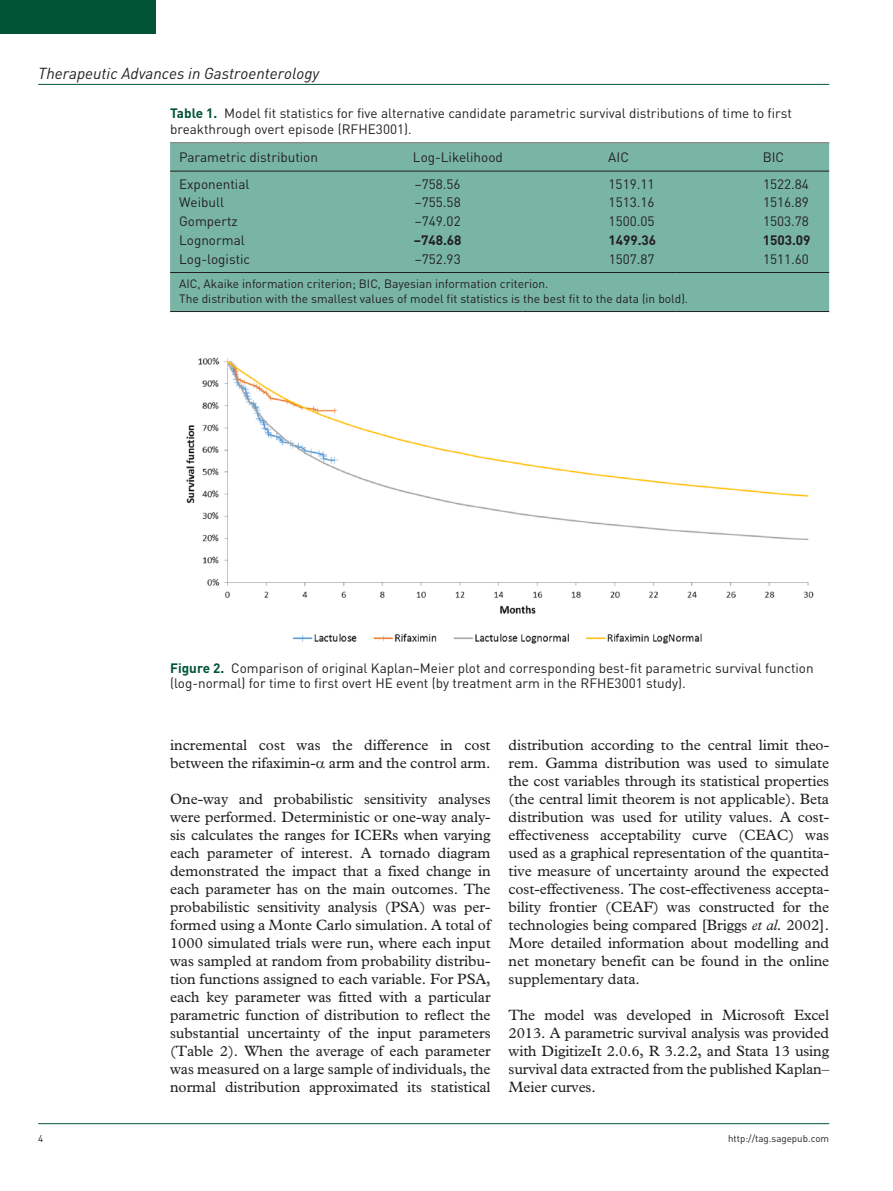
<style>
.page{position:relative;width:893px;height:1191px;background:#fff}
.page>*{position:absolute;margin:0;border:0;box-sizing:border-box;transform-origin:0 0}
.t1{font:italic 15.75px "DIN";color:#231f20}
.t2{font:15px/18px "Plantin Std";letter-spacing:-.005em;color:#231f20;text-align:justify}
.t3{font:13.5px/15.8px "DIN";color:#231f20}
.t4{font:700 13.5px "DIN";color:#231f20}
.t5{font:12px/14.2px "DIN";color:#231f20}
.t6{font:9.75px "DIN";color:#231f20}
.s1{font-weight:700;color:#015436}
.s2{font-style:italic}
</style>
<div class="page">
<hr style="left:38px;top:84px;width:791px;height:1px;background:#015436">
<hr style="left:38px;top:1123px;width:791px;height:1px;background:#015436">
<div style="left:0;top:0;width:155px;height:34px;background:#015436"></div>
<img style="left:186px;top:357px;width:628px;height:287px">
<div style="left:170px;top:143px;width:659px;height:168px;background:#78b5a5"></div>
<hr style="left:170px;top:171px;width:157px;height:1px;background:#231f20">
<hr style="left:327px;top:171px;width:195px;height:1px;background:#231f20">
<hr style="left:522px;top:171px;width:155px;height:1px;background:#231f20">
<hr style="left:677px;top:171px;width:152px;height:1px;background:#231f20">
<hr style="left:170px;top:272px;width:157px;height:1px;background:#231f20">
<hr style="left:327px;top:272px;width:195px;height:1px;background:#231f20">
<hr style="left:522px;top:272px;width:155px;height:1px;background:#231f20">
<hr style="left:677px;top:272px;width:152px;height:1px;background:#231f20">
<hr style="left:170px;top:311px;width:157px;height:1px;background:#231f20">
<hr style="left:327px;top:311px;width:195px;height:1px;background:#231f20">
<hr style="left:522px;top:311px;width:155px;height:1px;background:#231f20">
<hr style="left:677px;top:311px;width:152px;height:1px;background:#231f20">
<p class="t1" style="left:38px;top:63px;width:282px">Therapeutic Advances in Gastroenterology</p>
<p class="t3" style="left:170px;top:105px;width:623px"><span class="s1">Table 1.</span> Model fit statistics for five alternative candidate parametric survival distributions of time to first breakthrough overt episode (RFHE3001).</p>
<p class="t3" style="left:179px;top:149px;width:140px">Parametric distribution</p>
<p class="t3" style="left:413px;top:149px;width:91px">Log-Likelihood</p>
<p class="t3" style="left:608px;top:149px;width:22px">AIC</p>
<p class="t3" style="left:763px;top:149px;width:23px">BIC</p>
<p class="t3" style="left:179px;top:176px;width:72px">Exponential</p>
<p class="t3" style="left:415px;top:176px;width:47px">−758.56</p>
<p class="t3" style="left:609px;top:176px;width:47px">1519.11</p>
<p class="t3" style="left:763px;top:176px;width:47px">1522.84</p>
<p class="t3" style="left:179px;top:194px;width:47px">Weibull</p>
<p class="t3" style="left:415px;top:194px;width:47px">−755.58</p>
<p class="t3" style="left:609px;top:194px;width:47px">1513.16</p>
<p class="t3" style="left:763px;top:194px;width:47px">1516.89</p>
<p class="t3" style="left:179px;top:213px;width:60px">Gompertz</p>
<p class="t3" style="left:415px;top:213px;width:47px">−749.02</p>
<p class="t3" style="left:609px;top:213px;width:47px">1500.05</p>
<p class="t3" style="left:763px;top:213px;width:47px">1503.78</p>
<p class="t3" style="left:179px;top:232px;width:67px">Lognormal</p>
<p class="t4" style="left:414px;top:231px;width:49px">–748.68</p>
<p class="t4" style="left:608px;top:231px;width:49px">1499.36</p>
<p class="t4" style="left:763px;top:231px;width:49px">1503.09</p>
<p class="t3" style="left:179px;top:250px;width:73px">Log-logistic</p>
<p class="t3" style="left:415px;top:250px;width:47px">−752.93</p>
<p class="t3" style="left:609px;top:250px;width:47px">1507.87</p>
<p class="t3" style="left:763px;top:250px;width:47px">1511.60</p>
<p class="t5" style="left:179px;top:276px;width:511px">AIC, Akaike information criterion; BIC, Bayesian information criterion.<br>The distribution with the smallest values of model fit statistics is the best fit to the data (in bold).</p>
<p class="t3" style="left:170px;top:659px;width:645px"><span class="s1">Figure 2.</span> Comparison of original Kaplan–Meier plot and corresponding best-fit parametric survival function (log-normal) for time to first overt HE event (by treatment arm in the RFHE3001 study).</p>
<p class="t2" style="left:170px;top:736px;width:322px">incremental cost was the difference in cost between the rifaximin- arm and the control arm.</p>
<p class="t2" style="left:170px;top:790px;width:322px">One-way and probabilistic sensitivity analyses were performed. Deterministic or one-way analy&shy;sis calculates the ranges for ICERs when varying each parameter of interest. A tornado diagram demonstrated the impact that a fixed change in each parameter has on the main outcomes. The probabilistic sensitivity analysis (PSA) was per&shy;formed using a Monte Carlo simulation. A total of 1000 simulated trials were run, where each input was sampled at random from probability distribu&shy;tion functions assigned to each variable. For PSA, each key parameter was fitted with a particular parametric function of distribution to reflect the substantial uncertainty of the input parameters (Table 2). When the average of each parameter was measured on a large sample of individuals, the normal distribution approximated its statistical</p>
<p class="t2" style="left:509px;top:736px;width:322px">distribution according to the central limit theo&shy;rem. Gamma distribution was used to simulate the cost variables through its statistical properties (the central limit theorem is not applicable). Beta distribution was used for utility values. A cost&shy;effectiveness acceptability curve (CEAC) was used as a graphical representation of the quantita&shy;tive measure of uncertainty around the expected cost-effectiveness. The cost-effectiveness accepta&shy;bility frontier (CEAF) was constructed for the technologies being compared [Briggs <span class="s2">et al.</span> 2002].<br>More detailed information about modelling and net monetary benefit can be found in the online supplementary data.</p>
<p class="t2" style="left:509px;top:1006px;width:322px">The model was developed in Microsoft Excel 2013. A parametric survival analysis was provided with DigitizeIt 2.0.6, R 3.2.2, and Stata 13 using survival data extracted from the published Kaplan– Meier curves.</p>
<p class="t6" style="left:38px;top:1132px;width:7px">4</p>
<p class="t6" style="left:728px;top:1132px;width:103px">http://tag.sagepub.com</p>
</div>
